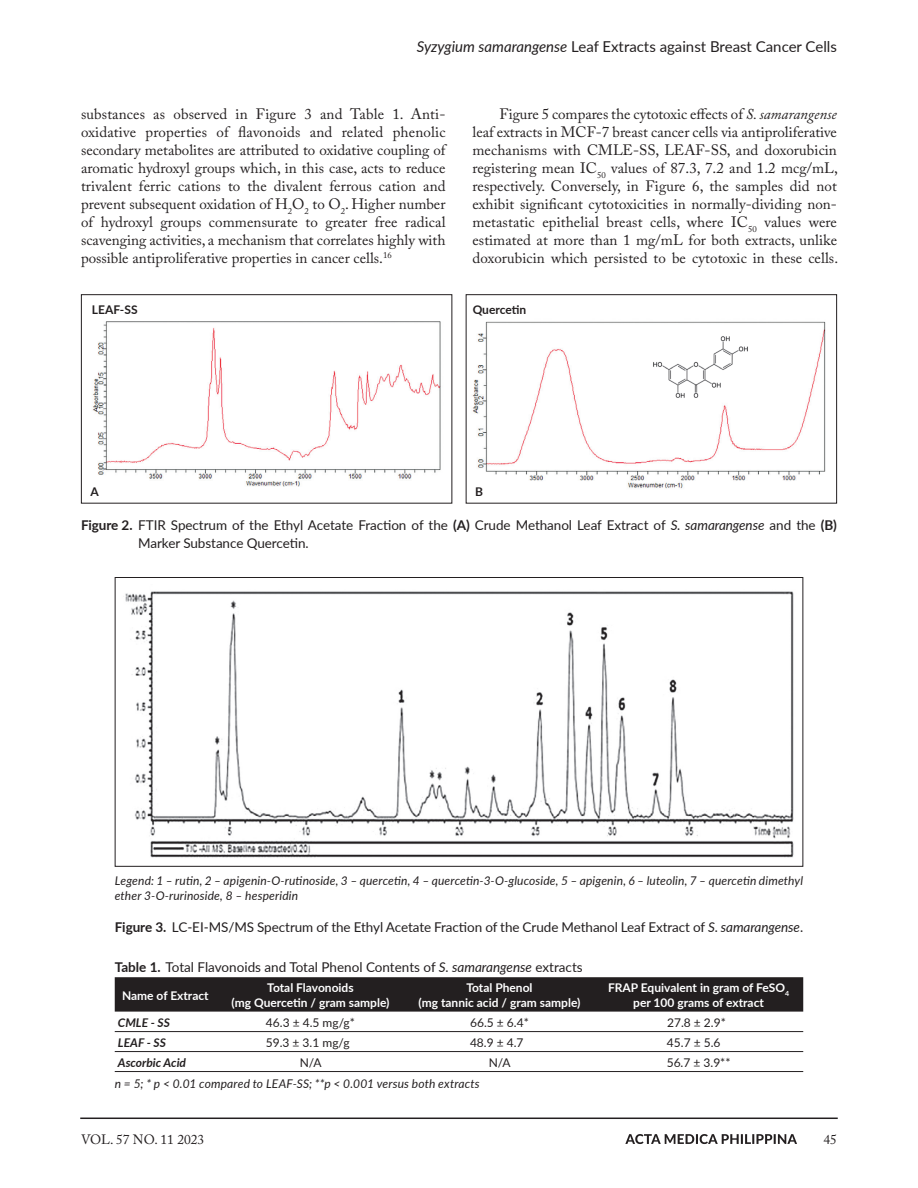
<style>
.page{position:relative;width:918px;height:1188px;background:#fff}
.page>*{position:absolute;margin:0;border:0;box-sizing:border-box;transform-origin:0 0}
.t1{font:15px/18px "Adobe Caslon Pro";letter-spacing:.005em;color:#231f20;text-align:justify}
.t2{font:15px "Lato";color:#231f20}
.t3{font:13.5px/18px "Lato";letter-spacing:-.005em;color:#231f20}
.t4{font:13.5px "Adobe Caslon Pro";color:#231f20}
.t5{font:italic 12px/14.4px "Lato";letter-spacing:.015em;color:#231f20}
.t6{font:700 12px/14.4px "Lato";color:#fff;text-align:center}
.t7{font:12px "Lato";color:#231f20}
.t8{font:italic 700 12px "Lato";color:#231f20}
.t9{font:700 12px "Lato";color:#231f20}
.s1{font-style:italic}
.s2{font-weight:700}
</style>
<div class="page">
<img style="left:92px;top:322px;width:349px;height:165px">
<div style="left:81px;top:294px;width:371px;height:210px;border:1px solid #231f20"></div>
<img style="left:472px;top:321px;width:354px;height:168px">
<div style="left:466px;top:294px;width:371px;height:210px;border:1px solid #231f20"></div>
<img style="left:652px;top:335px;width:97px;height:65px">
<img style="left:125px;top:591px;width:669px;height:267px">
<div style="left:115px;top:977px;width:688px;height:35px;background:#231f20"></div>
<hr style="left:115px;top:1031px;width:101px;height:1px;background:#231f20">
<hr style="left:216px;top:1031px;width:189px;height:1px;background:#231f20">
<hr style="left:405px;top:1031px;width:189px;height:1px;background:#231f20">
<hr style="left:594px;top:1031px;width:209px;height:1px;background:#231f20">
<hr style="left:115px;top:1051px;width:101px;height:1px;background:#231f20">
<hr style="left:216px;top:1051px;width:189px;height:1px;background:#231f20">
<hr style="left:405px;top:1051px;width:189px;height:1px;background:#231f20">
<hr style="left:594px;top:1051px;width:209px;height:1px;background:#231f20">
<hr style="left:115px;top:1071px;width:101px;height:1px;background:#231f20">
<hr style="left:216px;top:1071px;width:189px;height:1px;background:#231f20">
<hr style="left:405px;top:1071px;width:189px;height:1px;background:#231f20">
<hr style="left:594px;top:1071px;width:209px;height:1px;background:#231f20">
<hr style="left:80px;top:1118px;width:758px;height:1px;background:#231f20">
<svg style="left:625px;top:1134px;width:172px;height:10px"></svg>
<p class="t2" style="left:417px;top:35px;width:422px"><span class="s1">Syzygium samarangense</span> Leaf Extracts against Breast Cancer Cells</p>
<p class="t1" style="left:81px;top:105px;width:366px">substances as observed in Figure 3 and Table 1. Anti&shy;oxidative properties of flavonoids and related phenolic secondary metabolites are attributed to oxidative coupling of aromatic hydroxyl groups which, in this case, acts to reduce trivalent ferric cations to the divalent ferrous cation and prevent subsequent oxidation of H<sub>2</sub>O<sub>2</sub> to O<sub>2</sub>. Higher number of hydroxyl groups commensurate to greater free radical scavenging activities, a mechanism that correlates highly with possible antiproliferative properties in cancer cells.<sup>16</sup></p>
<p class="t1" style="left:472px;top:105px;width:367px;text-indent:27px">Figure 5 compares the cytotoxic effects of <span class="s1">S. samarangense </span>leaf extracts in MCF-7 breast cancer cells via antiproliferative mechanisms with CMLE-SS, LEAF-SS, and doxorubicin registering mean IC<sub>50</sub> values of 87.3, 7.2 and 1.2 mcg/mL, respectively. Conversely, in Figure 6, the samples did not exhibit significant cytotoxicities in normally-dividing non&shy;metastatic epithelial breast cells, where IC<sub>50</sub> values were estimated at more than 1 mg/mL for both extracts, unlike doxorubicin which persisted to be cytotoxic in these cells.</p>
<p class="t9" style="left:92px;top:301px;width:47px">LEAF-SS</p>
<p class="t9" style="left:473px;top:301px;width:55px">Quercetin</p>
<p class="t9" style="left:91px;top:483px;width:10px">A</p>
<p class="t9" style="left:475px;top:483px;width:9px">B</p>
<p class="t3" style="left:138px;top:516px;width:700px;text-indent:-57px"><span class="s2">Figure 2.</span> FTIR Spectrum of the Ethyl Acetate Fraction of the <span class="s2">(A)</span> Crude Methanol Leaf Extract of <span class="s1">S. samarangense</span> and the <span class="s2">(B)<br></span>Marker Substance Quercetin.</p>
<p class="t5" style="left:115px;top:873px;width:690px">Legend: 1 – rutin, 2 – apigenin-O-rutinoside, 3 – quercetin, 4 – quercetin-3-O-glucoside, 5 – apigenin, 6 – luteolin, 7 – quercetin dimethyl ether 3-O-rurinoside, 8 – hesperidin</p>
<p class="t3" style="left:115px;top:918px;width:690px"><span class="s2">Figure 3.</span> LC-EI-MS/MS Spectrum of the Ethyl Acetate Fraction of the Crude Methanol Leaf Extract of <span class="s1">S. samarangense</span>.</p>
<p class="t3" style="left:115px;top:957px;width:470px"><span class="s2">Table 1.</span> Total Flavonoids and Total Phenol Contents of <span class="s1">S. samarangense</span> extracts</p>
<p class="t6" style="left:122px;top:988px;width:88px">Name of Extract</p>
<p class="t6" style="left:232px;top:980px;width:160px">Total Flavonoids<br>(mg Quercetin / gram sample)</p>
<p class="t6" style="left:419px;top:980px;width:163px">Total Phenol<br>(mg tannic acid / gram sample)</p>
<p class="t6" style="left:608px;top:980px;width:183px">FRAP Equivalent in gram of FeSO<sub>4 </sub>per 100 grams of extract</p>
<p class="t8" style="left:118px;top:1014px;width:53px">CMLE - SS</p>
<p class="t7" style="left:266px;top:1014px;width:91px">46.3 ± 4.5 mg/g*</p>
<p class="t7" style="left:470px;top:1014px;width:60px">66.5 ± 6.4*</p>
<p class="t7" style="left:667px;top:1014px;width:60px">27.8 ± 2.9*</p>
<p class="t8" style="left:118px;top:1034px;width:49px">LEAF - SS</p>
<p class="t7" style="left:266px;top:1034px;width:85px">59.3 ± 3.1 mg/g</p>
<p class="t7" style="left:470px;top:1034px;width:55px">48.9 ± 4.7</p>
<p class="t7" style="left:667px;top:1034px;width:55px">45.7 ± 5.6</p>
<p class="t8" style="left:118px;top:1054px;width:70px">Ascorbic Acid</p>
<p class="t7" style="left:300px;top:1054px;width:24px">N/A</p>
<p class="t7" style="left:489px;top:1054px;width:24px">N/A</p>
<p class="t7" style="left:667px;top:1054px;width:65px">56.7 ± 3.9**</p>
<p class="t5" style="left:115px;top:1076px;width:367px">n = 5; * p &lt; 0.01 compared to LEAF-SS; **p &lt; 0.001 versus both extracts</p>
<p class="t4" style="left:81px;top:1131px;width:125px">VOL. 57 NO. 11 2023</p>
<p class="t4" style="left:824px;top:1131px;width:15px">45</p>
</div>
